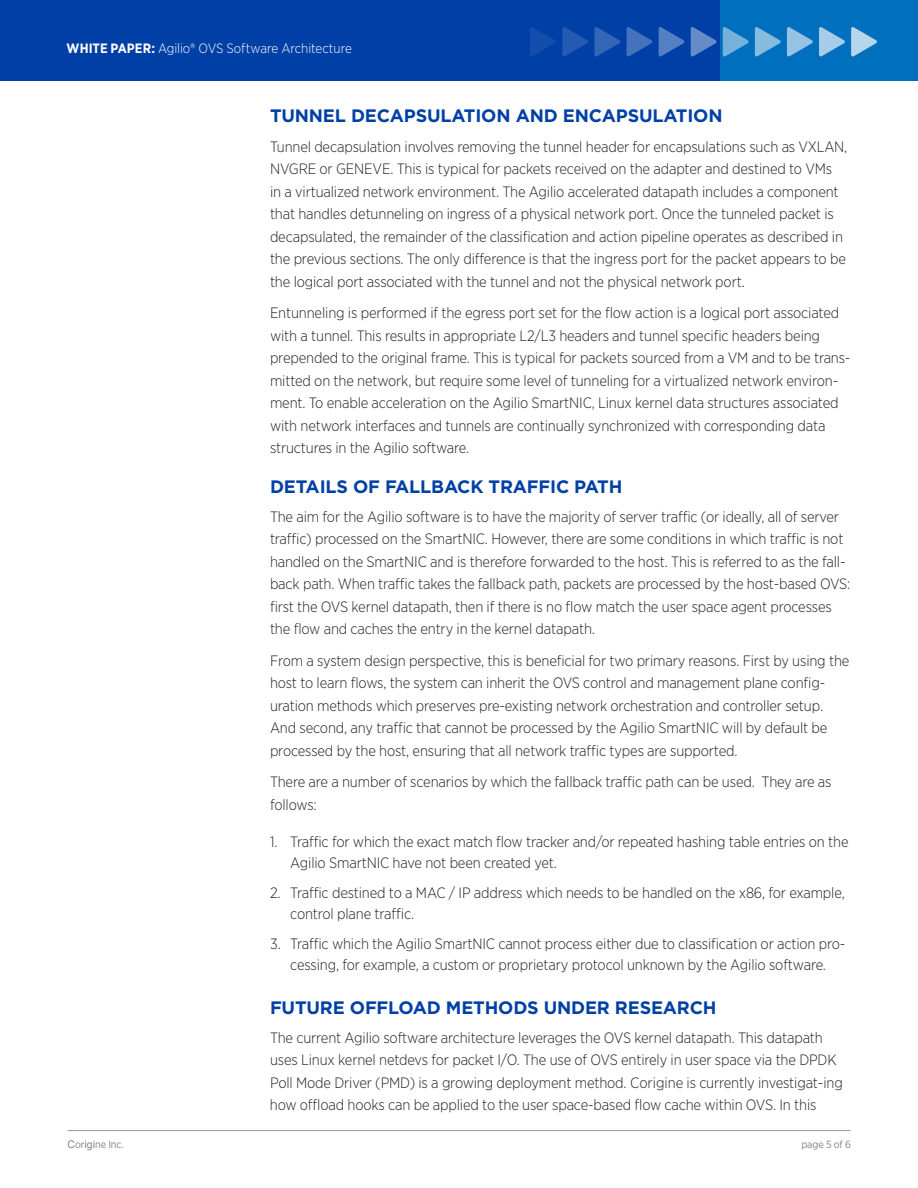
<style>
.page{position:relative;width:918px;height:1188px;background:#fff}
.page>*{position:absolute;margin:0;border:0;box-sizing:border-box;transform-origin:0 0}
._01_Heading_1{font:700 18px "Gotham";letter-spacing:-.01em;color:#0040a6}
._01_Body{font:300 15px/22.5px "Gotham Narrow";letter-spacing:-.01em;color:#242021}
.t1{font:300 13.5px "Gotham Narrow";letter-spacing:-.005em;color:#fff}
.t2{font:10.5px "Gotham Narrow";letter-spacing:-.005em;color:#818284}
.t3{font:10.5px "Gotham Narrow";letter-spacing:-.01em;color:#808285}
.s1{font-weight:700}
.s2{font-family:"Arial"}
</style>
<div class="page">
<div style="left:719px;top:0;width:199px;height:81px;background:#006fbd"></div>
<div style="left:0;top:0;width:719px;height:81px;background:#0040a6"></div>
<svg style="left:851px;top:27px;width:26px;height:29px"></svg>
<svg style="left:819px;top:27px;width:26px;height:29px"></svg>
<svg style="left:787px;top:27px;width:26px;height:29px"></svg>
<svg style="left:755px;top:27px;width:26px;height:29px"></svg>
<svg style="left:723px;top:27px;width:26px;height:29px"></svg>
<svg style="left:691px;top:27px;width:26px;height:29px"></svg>
<svg style="left:659px;top:27px;width:25px;height:29px"></svg>
<svg style="left:627px;top:27px;width:25px;height:29px"></svg>
<svg style="left:594px;top:27px;width:26px;height:29px"></svg>
<svg style="left:562px;top:27px;width:26px;height:29px"></svg>
<svg style="left:530px;top:27px;width:25px;height:29px"></svg>
<hr style="left:68px;top:1130px;width:782px;height:1px;background:#939598">
<p class="t1" style="left:67px;top:40px;width:287px"><span class="s1">WHITE PAPER:</span> Agilio® OVS Software Architecture</p>
<p class="_01_Heading_1" style="left:270px;top:104px;width:454px">TUNNEL DECAPSULATION AND ENCAPSULATION</p>
<p class="_01_Body" style="left:270px;top:135px;width:579px">Tunnel decapsulation involves removing the tunnel header for encapsulations such as VXLAN, NVGRE or GENEVE. This is typical for packets received on the adapter and destined to VMs<br>in a virtualized network environment. The Agilio accelerated datapath includes a component that handles detunneling on ingress of a physical network port. Once the tunneled packet is decapsulated, the remainder of the classification and action pipeline operates as described in the previous sections. The only difference is that the ingress port for the packet appears to be the logical port associated with the tunnel and not the physical network port.</p>
<p class="_01_Body" style="left:270px;top:301px;width:582px">Entunneling is performed if the egress port set for the flow action is a logical port associated with a tunnel. This results in appropriate L2/L3 headers and tunnel specific headers being prepended to the original frame. This is typical for packets sourced from a VM and to be trans&shy;mitted on the network, but require some level of tunneling for a virtualized network environ&shy;ment. To enable acceleration on the Agilio SmartNIC, Linux kernel data structures associated with network interfaces and tunnels are continually synchronized with corresponding data structures in the Agilio software.</p>
<p class="_01_Heading_1" style="left:270px;top:474px;width:354px">DETAILS OF FALLBACK TRAFFIC PATH</p>
<p class="_01_Body" style="left:270px;top:505px;width:582px">The aim for the Agilio software is to have the majority of server traffic (or ideally, all of server traffic) processed on the SmartNIC. However, there are some conditions in which traffic is not handled on the SmartNIC and is therefore forwarded to the host. This is referred to as the fall&shy;back path. When traffic takes the fallback path, packets are processed by the host-based OVS: first the OVS kernel datapath, then if there is no flow match the user space agent processes the flow and caches the entry in the kernel datapath.</p>
<p class="_01_Body" style="left:270px;top:649px;width:581px">From a system design perspective, this is beneficial for two primary reasons. First by using the host to learn flows, the system can inherit the OVS control and management plane config&shy;uration methods which preserves pre-existing network orchestration and controller setup.<br>And second, any traffic that cannot be processed by the Agilio SmartNIC will by default be processed by the host, ensuring that all network traffic types are supported.</p>
<p class="_01_Body" style="left:270px;top:771px;width:563px">There are a number of scenarios by which the fallback traffic path can be used. They are as follows:</p>
<p class="_01_Body" style="left:290px;top:831px;width:560px;line-height:21px;text-indent:-20px">1. Traffic for which the exact match flow tracker and/or repeated hashing table entries on the<br>Agilio SmartNIC have not been created yet.</p>
<p class="_01_Body" style="left:290px;top:882px;width:556px;line-height:21px;text-indent:-20px">2. Traffic destined to a MAC / IP address which needs to be handled on the x86, for example, control plane traffic.</p>
<p class="_01_Body" style="left:270px;top:932px;width:577px;line-height:21px;text-align:center">3. Traffic which the Agilio SmartNIC cannot process either due to classification or action pro&shy;cessing, for example, a custom or proprietary protocol unknown by the Agilio software.</p>
<p class="_01_Heading_1" style="left:270px;top:995px;width:448px">FUTURE OFFLOAD METHODS UNDER RESEARCH</p>
<p class="_01_Body" style="left:270px;top:1026px;width:574px">The current Agilio software architecture leverages the OVS kernel datapath. This datapath uses Linux kernel netdevs for packet I/O. The use of OVS entirely in user space via the DPDK Poll Mode Driver (PMD) is a growing deployment method. Corigine is currently investigat-ing how offload hooks can be applied to the user space-based flow cache within OVS. In this</p>
<p class="t2" style="left:68px;top:1137px;width:58px"><span class="s2">C</span>or<span class="s2">igi</span>ne Inc.</p>
<p class="t3" style="left:801px;top:1137px;width:51px">page 5 of 6</p>
</div>
